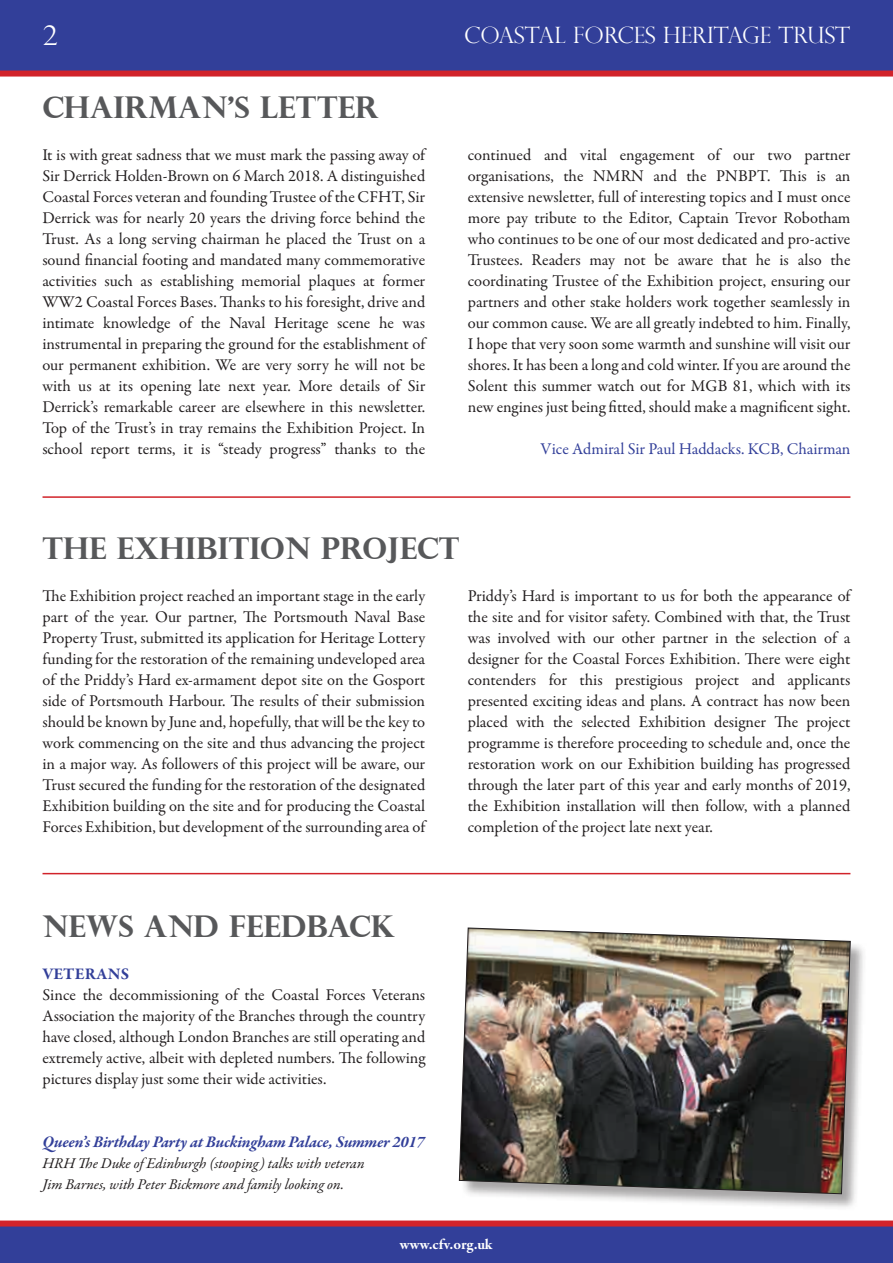
<style>
.page{position:relative;width:893px;height:1263px;background:#fff}
.page>*{position:absolute;margin:0;border:0;box-sizing:border-box;transform-origin:0 0}
.A-Head{font:700 30px "Perpetua Titling";color:#57585a}
.t1{font:300 27px "Perpetua Titling";color:#fff}
.t2{font:300 22.5px "Perpetua Titling";color:#fff}
.Main_text{font:16.5px/21px "Garamond Premr Pro";color:#231f20;text-align:justify}
.Main_text-2{font:italic 700 16.5px "Garamond Premr Pro";letter-spacing:-.01em;color:#323f99}
.Article_author{font:16.5px "Garamond Premr Pro";color:#323f99}
.B-Head{font:700 16.5px "Garamond Premr Pro";letter-spacing:.015em;color:#323f99}
.t3{font:italic 15px/21px "Garamond Premr Pro";letter-spacing:-.005em;color:#231f20}
.t4{font:700 15px "Garamond Premr Pro";color:#fff}
</style>
<div class="page">
<svg style="left:0;top:0;width:893px;height:77px;background:#3f3d90"></svg>
<svg style="left:0;top:1220px;width:893px;height:43px;background:#4a3d8a"></svg>
<hr style="left:43px;top:496px;width:807px;height:2px;background:#d1232a">
<hr style="left:43px;top:873px;width:807px;height:1px;background:#d1232a">
<div style="left:460px;top:929px;width:408px;height:282px;background:#231f20;opacity:.4"></div>
<img style="left:459px;top:928px;width:392px;height:266px">
<p class="t1" style="left:42px;top:19px;width:17px">2</p>
<h3 class="t2" style="left:464px;top:22px;width:388px">COASTAL FORCES HERITAGE TRUST</h3>
<p class="A-Head" style="left:42px;top:89px;width:338px">CHAIRMAN’S LETTER</p>
<p class="Main_text" style="left:42px;top:145px;width:386px">It is with great sadness that we must mark the passing away of Sir Derrick Holden-Brown on 6 March 2018. A distinguished Coastal Forces veteran and founding Trustee of the CFHT, Sir Derrick was for nearly 20 years the driving force behind the Trust. As a long serving chairman he placed the Trust on a sound financial footing and mandated many commemorative activities such as establishing memorial plaques at former WW2 Coastal Forces Bases. Thanks to his foresight, drive and intimate knowledge of the Naval Heritage scene he was instrumental in preparing the ground for the establishment of our permanent exhibition. We are very sorry he will not be with us at its opening late next year. More details of Sir Derrick’s remarkable career are elsewhere in this newsletter.<br>Top of the Trust’s in tray remains the Exhibition Project. In school report terms, it is “steady progress” thanks to the</p>
<p class="Main_text" style="left:468px;top:145px;width:384px">continued and vital engagement of our two partner organisations, the NMRN and the PNBPT. This is an extensive newsletter, full of interesting topics and I must once more pay tribute to the Editor, Captain Trevor Robotham who continues to be one of our most dedicated and pro-active Trustees. Readers may not be aware that he is also the coordinating Trustee of the Exhibition project, ensuring our partners and other stake holders work together seamlessly in our common cause. We are all greatly indebted to him. Finally, I hope that very soon some warmth and sunshine will visit our shores. It has been a long and cold winter. If you are around the Solent this summer watch out for MGB 81, which with its new engines just being fitted, should make a magnificent sight.</p>
<p class="Article_author" style="left:540px;top:439px;width:311px">Vice Admiral Sir Paul Haddacks. KCB, Chairman</p>
<p class="A-Head" style="left:43px;top:530px;width:418px">THE EXHIBITION PROJECT</p>
<p class="Main_text" style="left:43px;top:586px;width:386px">The Exhibition project reached an important stage in the early part of the year. Our partner, The Portsmouth Naval Base Property Trust, submitted its application for Heritage Lottery funding for the restoration of the remaining undeveloped area of the Priddy’s Hard ex-armament depot site on the Gosport side of Portsmouth Harbour. The results of their submission should be known by June and, hopefully, that will be the key to work commencing on the site and thus advancing the project in a major way. As followers of this project will be aware, our Trust secured the funding for the restoration of the designated Exhibition building on the site and for producing the Coastal Forces Exhibition, but development of the surrounding area of</p>
<p class="Main_text" style="left:468px;top:586px;width:386px">Priddy’s Hard is important to us for both the appearance of the site and for visitor safety. Combined with that, the Trust was involved with our other partner in the selection of a designer for the Coastal Forces Exhibition. There were eight contenders for this prestigious project and applicants presented exciting ideas and plans. A contract has now been placed with the selected Exhibition designer The project programme is therefore proceeding to schedule and, once the restoration work on our Exhibition building has progressed through the later part of this year and early months of 2019, the Exhibition installation will then follow, with a planned completion of the project late next year.</p>
<p class="A-Head" style="left:43px;top:908px;width:354px">NEWS AND FEEDBACK</p>
<p class="B-Head" style="left:43px;top:964px;width:88px">VETERANS</p>
<p class="Main_text" style="left:43px;top:985px;width:385px">Since the decommissioning of the Coastal Forces Veterans Association the majority of the Branches through the country have closed, although London Branches are still operating and extremely active, albeit with depleted numbers. The following pictures display just some their wide activities.</p>
<p class="Main_text-2" style="left:43px;top:1132px;width:384px">Queen’s Birthday Party at Buckingham Palace, Summer 2017</p>
<p class="t3" style="left:43px;top:1154px;width:324px">HRH The Duke of Edinburgh (stooping) talks with veteran<br>Jim Barnes, with Peter Bickmore and family looking on.</p>
<p class="t4" style="left:400px;top:1235px;width:94px">www.cfv.org.uk</p>
</div>
